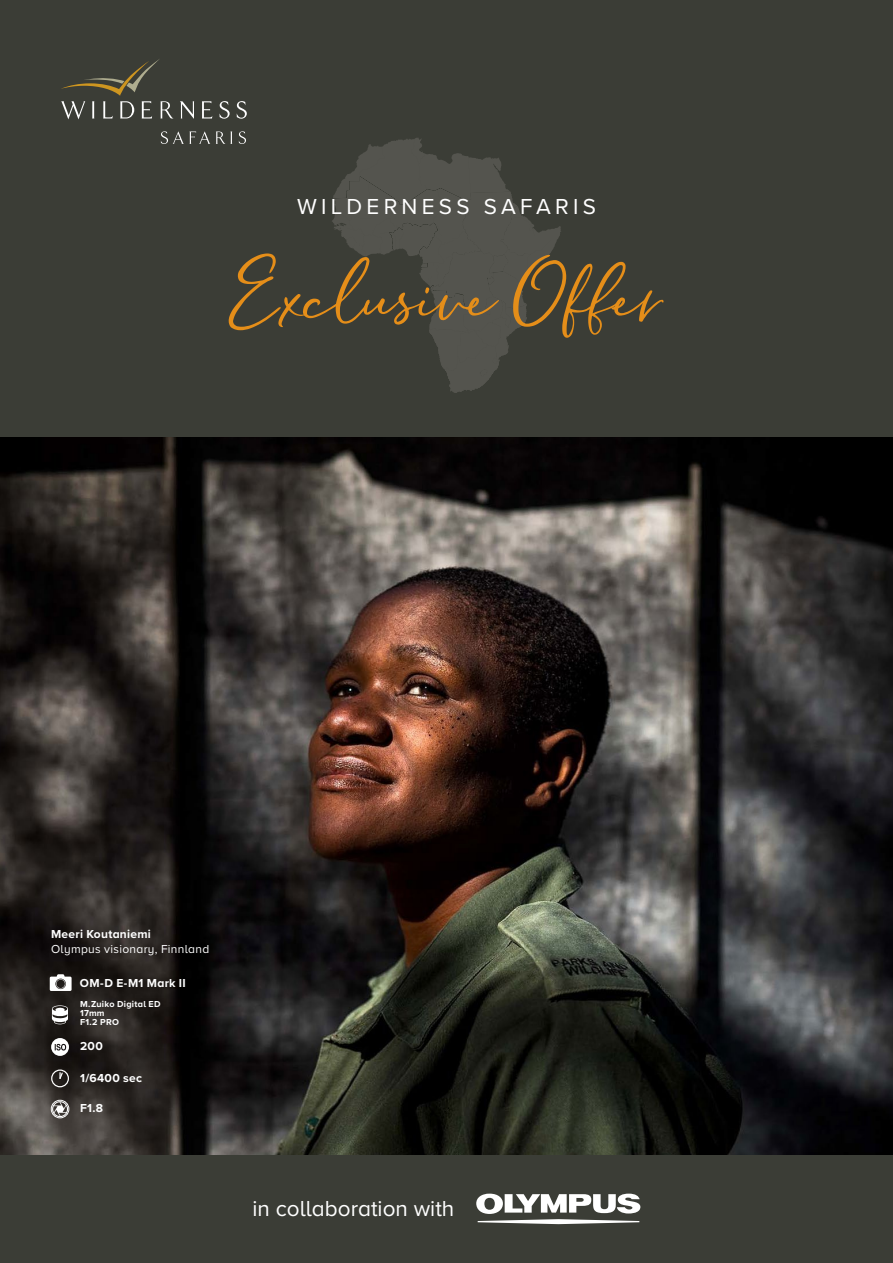
<style>
.page{position:relative;width:893px;height:1263px;background:#3b3d36}
.page>*{position:absolute;margin:0;border:0;box-sizing:border-box;transform-origin:0 0}
.t1{font:67.5px "Pringleand Tweed";color:#e58e19}
.t2{font:22.5px "Proxima Nova A";color:#fff}
.t3{font:22.5px "Proxima Nova A";letter-spacing:.19em;color:#fff}
.t4{font:700 12px "Proxima Nova A";letter-spacing:.025em;color:#fff}
.t5{font:12px "Proxima Nova A";letter-spacing:.025em;color:#fff}
.t6{font:700 9px/9px "Proxima Nova A";letter-spacing:.03em;color:#fff}
</style>
<div class="page">
<img style="left:0;top:437px;width:893px;height:718px">
<svg style="left:332px;top:138px;width:229px;height:147px;fill:#53534d"></svg>
<svg style="left:429px;top:192px;width:102px;height:201px"></svg>
<svg style="left:476px;top:1193px;width:164px;height:31px"></svg>
<svg style="left:52px;top:1101px;width:16px;height:16px"></svg>
<div style="left:51px;top:1100px;width:18px;height:18px;border:1px solid #fff;border-radius:50%"></div>
<svg style="left:52px;top:1005px;width:16px;height:19px"></svg>
<div style="left:51px;top:1069px;width:18px;height:18px;border:1px solid #fff;border-radius:50%"></div>
<svg style="left:58px;top:1071px;width:6px;height:9px"></svg>
<svg style="left:50px;top:974px;width:22px;height:17px"></svg>
<svg style="left:51px;top:1038px;width:18px;height:18px"></svg>
<svg style="left:61px;top:59px;width:186px;height:60px"></svg>
<svg style="left:161px;top:131px;width:49px;height:13px"></svg>
<svg style="left:216px;top:131px;width:16px;height:13px"></svg>
<svg style="left:239px;top:131px;width:7px;height:13px"></svg>
<h2 class="t3" style="left:297px;top:190px;width:300px">WILDERNESS SAFARIS</h2>
<h1 class="t1" style="left:230px;top:256px;width:434px">Exclusive Offer</h1>
<p class="t4" style="left:51px;top:925px;width:101px">Meeri Koutaniemi</p>
<p class="t5" style="left:51px;top:940px;width:160px">Olympus visionary, Finnland</p>
<p class="t4" style="left:80px;top:974px;width:107px">OM-D E-M1 Mark II</p>
<p class="t6" style="left:80px;top:999px;width:82px">M.Zuiko Digital ED<br>17mm<br>F1.2 PRO</p>
<p class="t4" style="left:80px;top:1037px;width:24px">200</p>
<p class="t4" style="left:80px;top:1069px;width:63px">1/6400 sec</p>
<p class="t4" style="left:80px;top:1099px;width:25px">F1.8</p>
<h2 class="t2" style="left:253px;top:1191px;width:203px">in collaboration with</h2>
</div>
